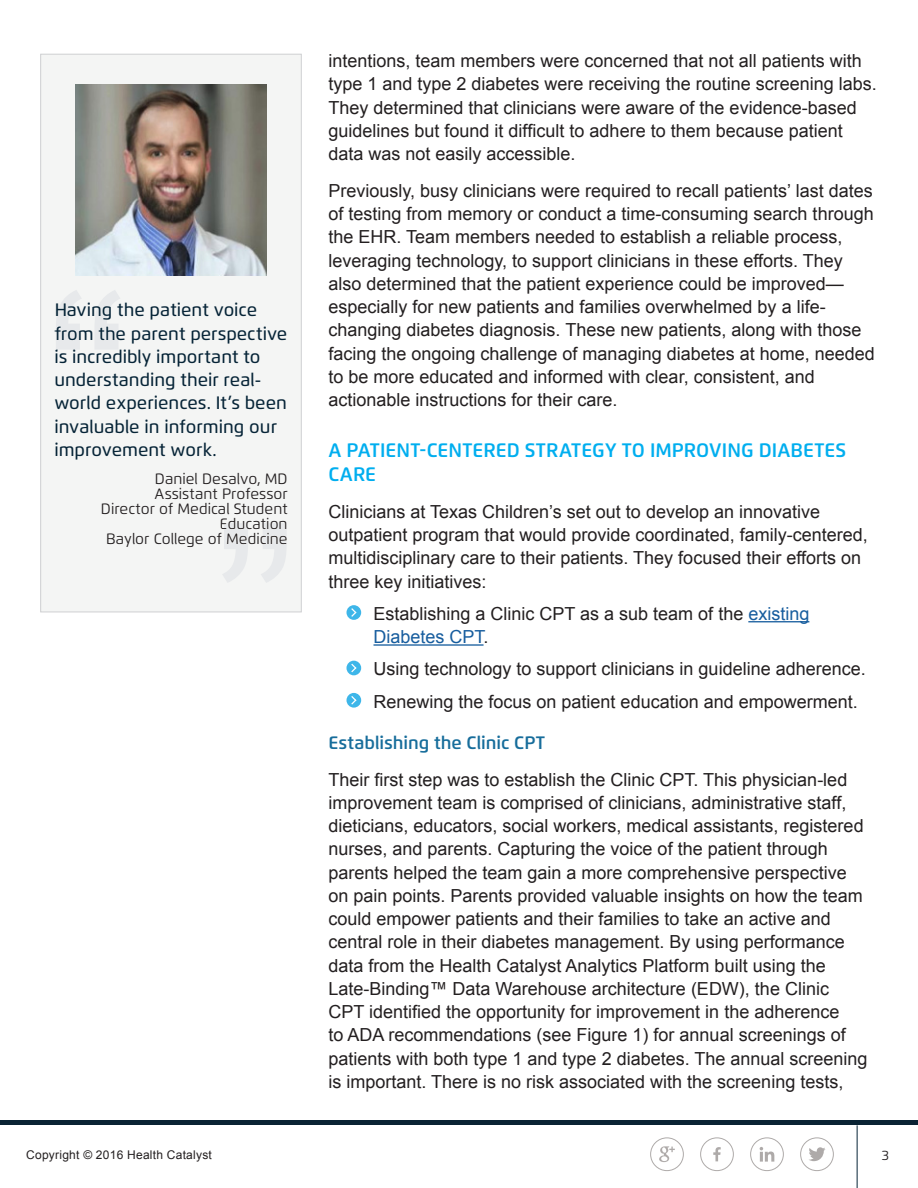
<style>
.page{position:relative;width:918px;height:1188px;background:#fff}
.page>*{position:absolute;margin:0;border:0;box-sizing:border-box;transform-origin:0 0}
.Section_Title{font:600 19.5px/24px "Flexo";color:#00aeef}
.Body_Copy{font:18px/23.2px "Arial";color:#231f20}
.Bullets__add_graphic{font:18px/23.2px "Arial";color:#231f20}
.Quotation_body_copy{font:500 18px/23.2px "Flexo";color:#062437}
.Subhead{font:600 18px "Flexo";color:#176d9b}
.Quotation_attributio{font:15px/15px "Flexo";color:#231f20;text-align:right}
.t1{font:13.5px "Flexo";color:#231f20}
.t2{font:12px "Arial";letter-spacing:.02em;color:#231f20}
.s1{color:#175d9e}
</style>
<div class="page">
<svg style="left:659px;top:1146px;width:16px;height:16px"></svg>
<div style="left:650px;top:1137px;width:34px;height:34px;border:1px solid #aeaaa9;border-radius:50%"></div>
<hr style="left:857px;top:1125px;width:1px;height:63px;background:#062437">
<div style="left:0;top:1120px;width:918px;height:5px;background:#0a2334"></div>
<svg style="left:809px;top:1147px;width:17px;height:14px"></svg>
<div style="left:800px;top:1137px;width:34px;height:34px;border:1px solid #aeaaa9;border-radius:50%"></div>
<svg style="left:713px;top:1147px;width:8px;height:14px"></svg>
<div style="left:700px;top:1137px;width:34px;height:34px;border:1px solid #aeaaa9;border-radius:50%"></div>
<svg style="left:760px;top:1147px;width:14px;height:15px"></svg>
<div style="left:750px;top:1137px;width:34px;height:34px;border:1px solid #aeaaa9;border-radius:50%"></div>
<hr style="left:748px;top:621px;width:61px;height:1px;background:#175d9e">
<hr style="left:374px;top:644px;width:110px;height:2px;background:#175d9e">
<svg style="left:346px;top:605px;width:15px;height:15px"></svg>
<svg style="left:350px;top:607px;width:8px;height:11px"></svg>
<div style="left:346px;top:661px;width:15px;height:14px;background:#3eb6e9;border-radius:50%"></div>
<svg style="left:351px;top:663px;width:6px;height:10px"></svg>
<svg style="left:346px;top:693px;width:15px;height:15px"></svg>
<svg style="left:350px;top:695px;width:8px;height:11px"></svg>
<div style="left:41px;top:54px;width:260px;height:558px;background:#f4f5f4"></div>
<div style="left:40px;top:54px;width:262px;height:558px;border:1px solid #cfd0d2"></div>
<svg style="left:56px;top:290px;width:64px;height:59px"></svg>
<svg style="left:223px;top:523px;width:63px;height:59px"></svg>
<img style="left:76px;top:84px;width:190px;height:191px">
<p class="Quotation_body_copy" style="left:54px;top:298px;width:235px">Having the patient voice from the parent perspective is incredibly important to understanding their real&shy;world experiences. It’s been invaluable in informing our improvement work.</p>
<p class="Quotation_attributio" style="left:101px;top:472px;width:188px">Daniel Desalvo, MD<br>Assistant Professor<br>Director of Medical Student<br>Education<br>Baylor College of Medicine</p>
<p class="Body_Copy" style="left:328px;top:49px;width:550px">intentions, team members were concerned that not all patients with type 1 and type 2 diabetes were receiving the routine screening labs.<br>They determined that clinicians were aware of the evidence-based guidelines but found it difficult to adhere to them because patient data was not easily accessible.</p>
<p class="Body_Copy" style="left:328px;top:179px;width:548px">Previously, busy clinicians were required to recall patients’ last dates of testing from memory or conduct a time-consuming search through the EHR. Team members needed to establish a reliable process, leveraging technology, to support clinicians in these efforts. They also determined that the patient experience could be improved— especially for new patients and families overwhelmed by a life&shy;changing diabetes diagnosis. These new patients, along with those facing the ongoing challenge of managing diabetes at home, needed to be more educated and informed with clear, consistent, and actionable instructions for their care.</p>
<p class="Section_Title" style="left:328px;top:438px;width:519px">A PATIENT-CENTERED STRATEGY TO IMPROVING DIABETES<br>CARE</p>
<p class="Body_Copy" style="left:328px;top:500px;width:541px">Clinicians at Texas Children’s set out to develop an innovative outpatient program that would provide coordinated, family-centered, multidisciplinary care to their patients. They focused their efforts on three key initiatives:</p>
<p class="Bullets__add_graphic" style="left:374px;top:602px;width:437px">Establishing a Clinic CPT as a sub team of the <span class="s1">existing<br>Diabetes CPT</span>.</p>
<p class="Bullets__add_graphic" style="left:374px;top:658px;width:494px">Using technology to support clinicians in guideline adherence.</p>
<p class="Bullets__add_graphic" style="left:374px;top:690px;width:486px">Renewing the focus on patient education and empowerment.</p>
<p class="Subhead" style="left:328px;top:732px;width:218px">Establishing the Clinic CPT</p>
<p class="Body_Copy" style="left:328px;top:768px;width:541px">Their first step was to establish the Clinic CPT. This physician-led improvement team is comprised of clinicians, administrative staff, dieticians, educators, social workers, medical assistants, registered nurses, and parents. Capturing the voice of the patient through parents helped the team gain a more comprehensive perspective on pain points. Parents provided valuable insights on how the team could empower patients and their families to take an active and central role in their diabetes management. By using performance data from the Health Catalyst Analytics Platform built using the Late-Binding™ Data Warehouse architecture (EDW), the Clinic CPT identified the opportunity for improvement in the adherence<br>to ADA recommendations (see Figure 1) for annual screenings of patients with both type 1 and type 2 diabetes. The annual screening is important. There is no risk associated with the screening tests,</p>
<p class="t2" style="left:26px;top:1147px;width:187px">Copyright © 2016 Health Catalyst</p>
<p class="t1" style="left:882px;top:1147px;width:9px">3</p>
</div>
